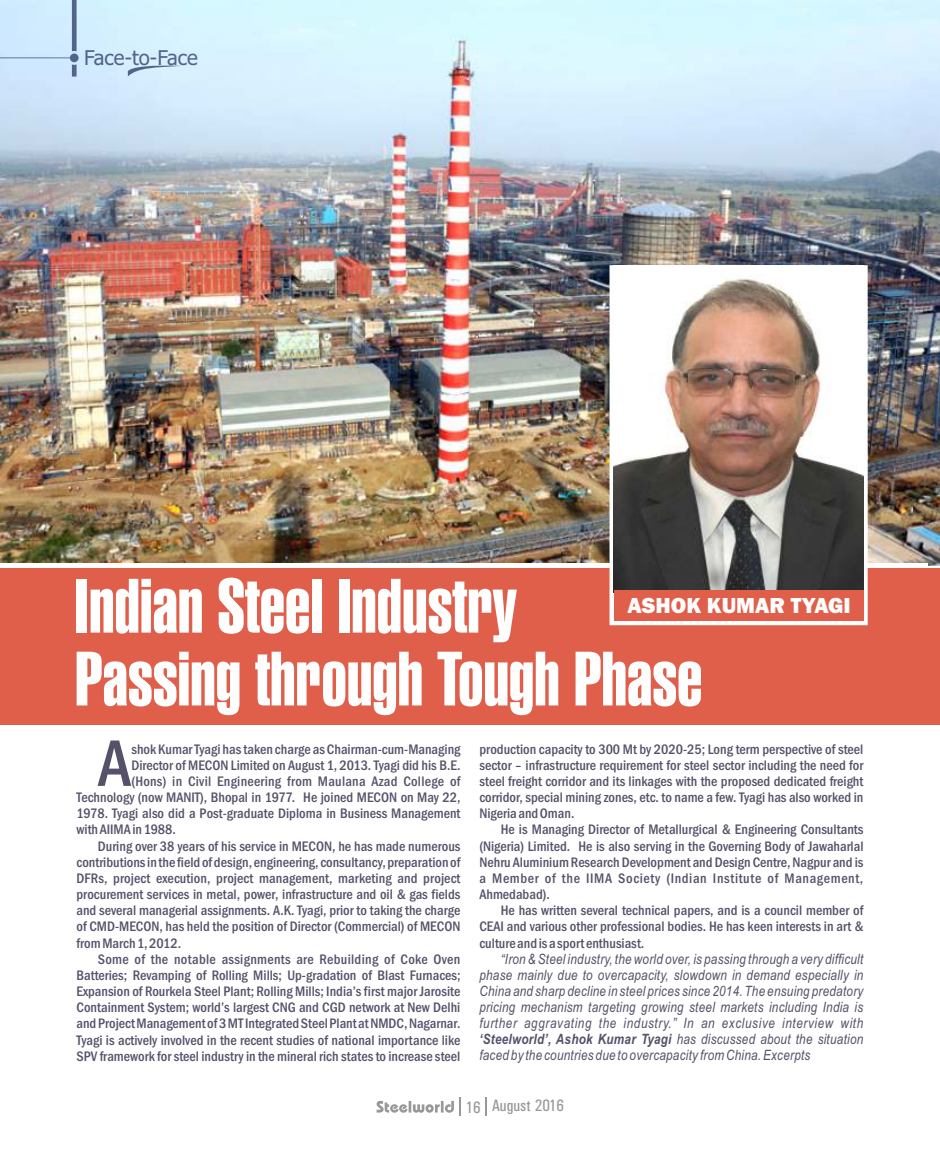
<style>
.page{position:relative;width:940px;height:1174px;background:#fff}
.page>*{position:absolute;margin:0;border:0;box-sizing:border-box;transform-origin:0 0}
.t1{font:74.7px/72.9px "Swiss 911 BT Extra Compressed";color:#fefefe}
.t2{font:500 condensed 68.1px "Franklin Gothic";color:#565169}
.t3{font:800 22.5px "Franklin Gothic";color:#fefefe}
.t4{font:20.4px "Tahoma";color:#52648a}
.t5{font:16.65px "Univers Condensed";color:#989898}
.t6{font:500 condensed 14.25px/16.2px "Franklin Gothic";color:#565169;text-align:justify}
.t7{font:italic 14.25px/16px "Arial Narrow";letter-spacing:.02em;color:#565169;text-align:justify}
.t8{font:500 condensed 14.25px "Franklin Gothic";letter-spacing:.02em;color:#565169}
.s1{font-weight:700}
</style>
<div class="page">
<img style="left:0;top:0;width:940px;height:565px">
<svg style="left:128px;top:65px;width:54px;height:12px"></svg>
<svg style="left:72px;top:0;width:5px;height:77px"></svg>
<div style="left:70px;top:54px;width:9px;height:8px;background:#52648a;border-radius:4px"></div>
<div style="left:0;top:568px;width:940px;height:156px;background:#e05f4a"></div>
<hr style="left:0;top:564px;width:927px;height:4px;background:#fefefe">
<svg style="left:376px;top:1097px;width:84px;height:19px"></svg>
<svg style="left:485px;top:1097px;width:1px;height:19px"></svg>
<svg style="left:609px;top:265px;width:258px;height:360px"></svg>
<img style="left:614px;top:265px;width:249px;height:325px">
<div style="left:614px;top:590px;width:249px;height:31px;background:#e05f4a"></div>
<h3 class="t4" style="left:84px;top:50px;width:115px">Face-to-Face</h3>
<h1 class="t1" style="left:75px;top:576px;width:629px">Indian Steel Industry<br>Passing through Tough Phase</h1>
<p class="t6" style="left:479px;top:742px;width:385px">production capacity to 300 Mt by 2020-25; Long term perspective of steel sector – infrastructure requirement for steel sector including the need for steel freight corridor and its linkages with the proposed dedicated freight corridor, special mining zones, etc. to name a few. Tyagi has also worked in Nigeria and Oman.</p>
<p class="t6" style="left:479px;top:822px;width:385px;text-indent:21px">He is Managing Director of Metallurgical &amp; Engineering Consultants (Nigeria) Limited. He is also serving in the Governing Body of Jawaharlal Nehru Aluminium Research Development and Design Centre, Nagpur and is a Member of the IIMA Society (Indian Institute of Management, Ahmedabad).</p>
<p class="t6" style="left:479px;top:903px;width:385px;text-indent:21px">He has written several technical papers, and is a council member of CEAI and various other professional bodies. He has keen interests in art &amp; culture and is a sport enthusiast.</p>
<p class="t7" style="left:479px;top:952px;width:385px;text-indent:21px">“Iron &amp; Steel industry, the world over, is passing through a very difficult phase mainly due to overcapacity, slowdown in demand especially in China and sharp decline in steel prices since 2014. The ensuing predatory pricing mechanism targeting growing steel markets including India is further aggravating the industry.” In an exclusive interview with <span class="s1">‘Steelworld’, Ashok Kumar Tyagi</span> has discussed about the situation faced by the countries due to overcapacity from China. Excerpts</p>
<p class="t5" style="left:465px;top:1099px;width:100px">16 August 2016</p>
<h3 class="t3" style="left:627px;top:597px;width:225px">ASHOK KUMAR TYAGI</h3>
<h2 class="t2" style="left:98px;top:738px;width:35px">A</h2>
<p class="t6" style="left:131px;top:742px;width:331px">shok Kumar Tyagi has taken charge as Chairman-cum-Managing</p>
<p class="t6" style="left:131px;top:758px;width:330px">Director of MECON Limited on August 1, 2013. Tyagi did his B.E.</p>
<p class="t8" style="left:131px;top:776px;width:330px">(Hons) in Civil Engineering from Maulana Azad College of</p>
<p class="t6" style="left:77px;top:790px;width:385px">Technology (now MANIT), Bhopal in 1977. He joined MECON on May 22,</p>
<p class="t6" style="left:77px;top:806px;width:385px">1978. Tyagi also did a Post-graduate Diploma in Business Management</p>
<p class="t6" style="left:77px;top:822px;width:101px">with AIIMA in 1988.</p>
<p class="t6" style="left:98px;top:838px;width:364px">During over 38 years of his service in MECON, he has made numerous</p>
<p class="t6" style="left:77px;top:855px;width:385px">contributions in the field of design, engineering, consultancy, preparation of</p>
<p class="t6" style="left:77px;top:871px;width:385px">DFRs, project execution, project management, marketing and project</p>
<p class="t6" style="left:76px;top:887px;width:385px">procurement services in metal, power, infrastructure and oil &amp; gas fields</p>
<p class="t6" style="left:76px;top:903px;width:385px">and several managerial assignments. A.K. Tyagi, prior to taking the charge</p>
<p class="t6" style="left:76px;top:919px;width:385px">of CMD-MECON, has held the position of Director (Commercial) of MECON</p>
<p class="t6" style="left:76px;top:935px;width:106px">from March 1, 2012.</p>
<p class="t8" style="left:98px;top:953px;width:364px">Some of the notable assignments are Rebuilding of Coke Oven</p>
<p class="t6" style="left:76px;top:968px;width:385px">Batteries; Revamping of Rolling Mills; Up-gradation of Blast Furnaces;</p>
<p class="t6" style="left:76px;top:984px;width:385px">Expansion of Rourkela Steel Plant; Rolling Mills; India’s first major Jarosite</p>
<p class="t6" style="left:76px;top:1000px;width:385px">Containment System; world’s largest CNG and CGD network at New Delhi</p>
<p class="t6" style="left:76px;top:1016px;width:385px">and Project Management of 3 MT Integrated Steel Plant at NMDC, Nagarnar.</p>
<p class="t6" style="left:76px;top:1032px;width:385px">Tyagi is actively involved in the recent studies of national importance like</p>
<p class="t6" style="left:76px;top:1049px;width:385px">SPV framework for steel industry in the mineral rich states to increase steel</p>
</div>
